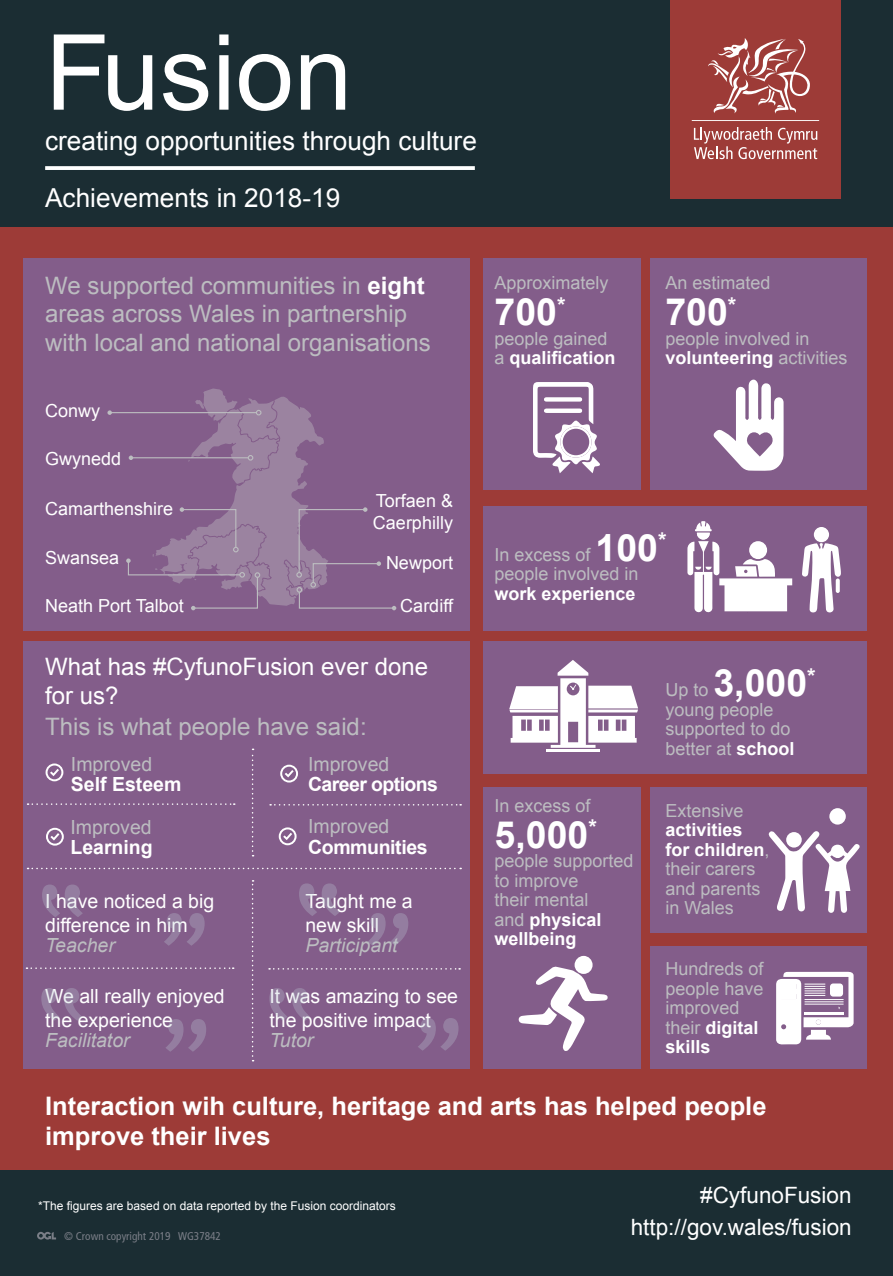
<style>
.page{position:relative;width:893px;height:1276px;background:#fff}
.page>*{position:absolute;margin:0;border:0;box-sizing:border-box;transform-origin:0 0}
.t1{font:105px "Arial";color:#fff}
.t2{font:700 37.5px "Arial";color:#fff}
.t3{font:26.1px "Arial";color:#fff}
.t4{font:700 25.5px/30.6px "Arial";color:#fff}
.t5{font:24px/28.8px "Arial";color:#bcbdc0}
.t6{font:24px/28.8px "Arial";color:#fff}
.t7{font:22.5px "Arial";color:#fff}
.t8{font:19.5px/23.4px "Arial";color:#fff}
.t9{font:italic 19.5px "Arial";color:#bcbdc0}
.t10{font:19.5px "Arial";color:#bcbdc0}
.t11{font:700 19.5px "Arial";letter-spacing:-.02em;color:#fff}
.t12{font:700 19.5px "Arial";color:#fff}
.t13{font:18px/19.5px "Arial";color:#bcbdc0}
.t14{font:18px/21.6px "Arial";color:#fff}
.t15{font:700 18px "Arial";color:#fff}
.t16{font:12px "Arial";color:#fff}
.t17{font:condensed 11.25px "Frutiger LT Std";color:#7a7e87}
.s1{font-weight:700;color:#fff}
.s2{font-weight:700;font-size:37.5px;color:#fff}
.s3{font-weight:400;font-size:18px;color:#bcbdc0}
</style>
<div class="page">
<div style="left:0;top:0;width:893px;height:231px;background:#1b2d33"></div>
<div style="left:0;top:1161px;width:893px;height:115px;background:#1b2d33"></div>
<div style="left:0;top:227px;width:893px;height:942px;background:#9d3b37"></div>
<div style="left:23px;top:259px;width:446px;height:372px;background:#835d8a"></div>
<div style="left:670px;top:0;width:170px;height:199px;background:#9d3b37"></div>
<svg style="left:708px;top:38px;width:102px;height:75px"></svg>
<svg style="left:694px;top:127px;width:123px;height:32px"></svg>
<hr style="left:692px;top:120px;width:127px;height:1px;background:#fff">
<div style="left:483px;top:259px;width:158px;height:231px;background:#835d8a"></div>
<div style="left:483px;top:506px;width:383px;height:124px;background:#835d8a"></div>
<div style="left:483px;top:641px;width:383px;height:132px;background:#835d8a"></div>
<div style="left:23px;top:641px;width:446px;height:428px;background:#835d8a"></div>
<div style="left:483px;top:787px;width:158px;height:282px;background:#835d8a"></div>
<div style="left:650px;top:787px;width:216px;height:145px;background:#835d8a"></div>
<div style="left:650px;top:259px;width:217px;height:231px;background:#835d8a"></div>
<svg style="left:45px;top:166px;width:430px;height:4px;background:#f4f5f5"></svg>
<svg style="left:46px;top:763px;width:17px;height:18px"></svg>
<svg style="left:280px;top:764px;width:18px;height:18px"></svg>
<svg style="left:46px;top:828px;width:18px;height:17px"></svg>
<svg style="left:279px;top:827px;width:18px;height:18px"></svg>
<svg style="left:41px;top:988px;width:41px;height:32px"></svg>
<svg style="left:269px;top:988px;width:41px;height:32px"></svg>
<svg style="left:299px;top:883px;width:41px;height:33px"></svg>
<svg style="left:42px;top:884px;width:41px;height:33px"></svg>
<svg style="left:166px;top:1019px;width:40px;height:32px"></svg>
<svg style="left:418px;top:1018px;width:40px;height:32px"></svg>
<svg style="left:368px;top:913px;width:40px;height:32px"></svg>
<svg style="left:164px;top:913px;width:41px;height:32px"></svg>
<svg style="left:37px;top:1231px;width:19px;height:8px"></svg>
<div style="left:650px;top:947px;width:216px;height:122px;background:#835d8a"></div>
<hr style="left:110px;top:412px;width:146px;height:1px;background:#bcbdc0">
<svg style="left:126px;top:388px;width:270px;height:222px"></svg>
<svg style="left:107px;top:410px;width:5px;height:5px"></svg>
<svg style="left:252px;top:880px;width:2px;height:181px"></svg>
<svg style="left:252px;top:748px;width:2px;height:108px"></svg>
<svg style="left:28px;top:867px;width:433px;height:2px"></svg>
<svg style="left:26px;top:967px;width:208px;height:2px"></svg>
<svg style="left:28px;top:803px;width:207px;height:2px"></svg>
<svg style="left:269px;top:968px;width:191px;height:1px"></svg>
<svg style="left:270px;top:804px;width:191px;height:1px"></svg>
<svg style="left:533px;top:382px;width:67px;height:91px"></svg>
<svg style="left:518px;top:966px;width:90px;height:85px"></svg>
<div style="left:575px;top:955px;width:18px;height:19px;background:#fff;border-radius:50%"></div>
<div style="left:814px;top:527px;width:15px;height:15px;background:#fff;border-radius:50%"></div>
<svg style="left:802px;top:543px;width:39px;height:70px"></svg>
<svg style="left:836px;top:578px;width:4px;height:15px"></svg>
<svg style="left:687px;top:521px;width:105px;height:92px"></svg>
<svg style="left:768px;top:831px;width:92px;height:82px"></svg>
<div style="left:829px;top:808px;width:17px;height:16px;background:#fff;border-radius:50%"></div>
<div style="left:786px;top:832px;width:16px;height:15px;background:#fff;border-radius:50%"></div>
<svg style="left:776px;top:971px;width:78px;height:73px"></svg>
<hr style="left:546px;top:749px;width:54px;height:3px;background:#fff">
<svg style="left:509px;top:660px;width:129px;height:88px"></svg>
<svg style="left:713px;top:379px;width:71px;height:92px"></svg>
<h1 class="t1" style="left:45px;top:4px;width:309px">Fusion</h1>
<h3 class="t3" style="left:45px;top:123px;width:433px">creating opportunities through culture</h3>
<h3 class="t3" style="left:45px;top:181px;width:297px">Achievements in 2018-19</h3>
<h3 class="t5" style="left:45px;top:271px;width:387px">We supported communities in <span class="s1">eight </span>areas across Wales in partnership with local and national organisations</h3>
<p class="t14" style="left:45px;top:400px;width:57px">Conwy</p>
<p class="t14" style="left:45px;top:448px;width:78px">Gwynedd</p>
<p class="t14" style="left:45px;top:498px;width:130px">Camarthenshire</p>
<p class="t14" style="left:45px;top:547px;width:76px">Swansea</p>
<p class="t14" style="left:45px;top:595px;width:140px">Neath Port Talbot</p>
<p class="t14" style="left:373px;top:490px;width:82px">Torfaen &amp;<br>Caerphilly</p>
<p class="t14" style="left:386px;top:552px;width:69px">Newport</p>
<p class="t14" style="left:400px;top:595px;width:54px">Cardiff</p>
<h3 class="t6" style="left:45px;top:652px;width:384px">What has #CyfunoFusion ever done for us?</h3>
<h3 class="t5" style="left:45px;top:713px;width:323px">This is what people have said:</h3>
<p class="t10" style="left:71px;top:751px;width:83px">Improved</p>
<p class="t12" style="left:71px;top:771px;width:112px">Self Esteem</p>
<p class="t10" style="left:70px;top:814px;width:83px">Improved</p>
<p class="t12" style="left:70px;top:834px;width:84px">Learning</p>
<p class="t8" style="left:45px;top:890px;width:171px">I have noticed a big difference in him</p>
<p class="t9" style="left:45px;top:932px;width:71px">Teacher</p>
<p class="t8" style="left:45px;top:985px;width:181px">We all really enjoyed the experience</p>
<p class="t9" style="left:45px;top:1027px;width:86px">Facilitator</p>
<p class="t10" style="left:308px;top:751px;width:83px">Improved</p>
<p class="t11" style="left:308px;top:771px;width:132px">Career options</p>
<p class="t10" style="left:308px;top:813px;width:83px">Improved</p>
<p class="t11" style="left:308px;top:833px;width:121px">Communities</p>
<p class="t8" style="left:305px;top:890px;width:109px">Taught me a new skill</p>
<p class="t9" style="left:305px;top:932px;width:94px">Participant</p>
<p class="t8" style="left:269px;top:985px;width:190px">It was amazing to see the positive impact</p>
<p class="t9" style="left:269px;top:1027px;width:46px">Tutor</p>
<p class="t13" style="left:495px;top:273px;width:116px">Approximately</p>
<h2 class="t2" style="left:495px;top:287px;width:73px">700<sup>*</sup></h2>
<p class="t13" style="left:495px;top:329px;width:123px">people gained a <span class="s1">qualification</span></p>
<p class="t13" style="left:665px;top:273px;width:107px">An estimated</p>
<h2 class="t2" style="left:665px;top:287px;width:73px">700<sup>*</sup></h2>
<p class="t13" style="left:665px;top:329px;width:184px">people involved in <span class="s1">volunteering</span> activities</p>
<p class="t13" style="left:495px;top:544px;width:174px">In excess of <span class="s2">100</span><sup>* </sup>people involved in</p>
<p class="t15" style="left:495px;top:581px;width:143px">work experience</p>
<p class="t13" style="left:495px;top:796px;width:98px">In excess of</p>
<h2 class="t2" style="left:495px;top:809px;width:104px">5,000<sup>*</sup></h2>
<p class="t13" style="left:495px;top:851px;width:141px">people supported to improve<br>their mental<br>and <span class="s1">physical wellbeing</span></p>
<h2 class="t2" style="left:665px;top:658px;width:152px"><span class="s3">Up to</span> 3,000<sup>*</sup></h2>
<p class="t13" style="left:665px;top:700px;width:131px">young people supported to do better at <span class="s1">school</span></p>
<p class="t13" style="left:665px;top:801px;width:80px">Extensive</p>
<p class="t13" style="left:665px;top:820px;width:106px"><span class="s1">activities for children</span>, their carers and parents in Wales</p>
<p class="t13" style="left:665px;top:959px;width:100px">Hundreds of people have improved their <span class="s1">digital skills</span></p>
<h3 class="t4" style="left:45px;top:1091px;width:723px">Interaction wih culture, heritage and arts has helped people improve their lives</h3>
<p class="t16" style="left:38px;top:1198px;width:359px">*The figures are based on data reported by the Fusion coordinators</p>
<p class="t17" style="left:64px;top:1229px;width:158px">© Crown copyright 2019 WG37842</p>
<p class="t7" style="left:700px;top:1180px;width:153px">#CyfunoFusion</p>
<p class="t7" style="left:631px;top:1212px;width:222px">http://gov.wales/fusion</p>
</div>
